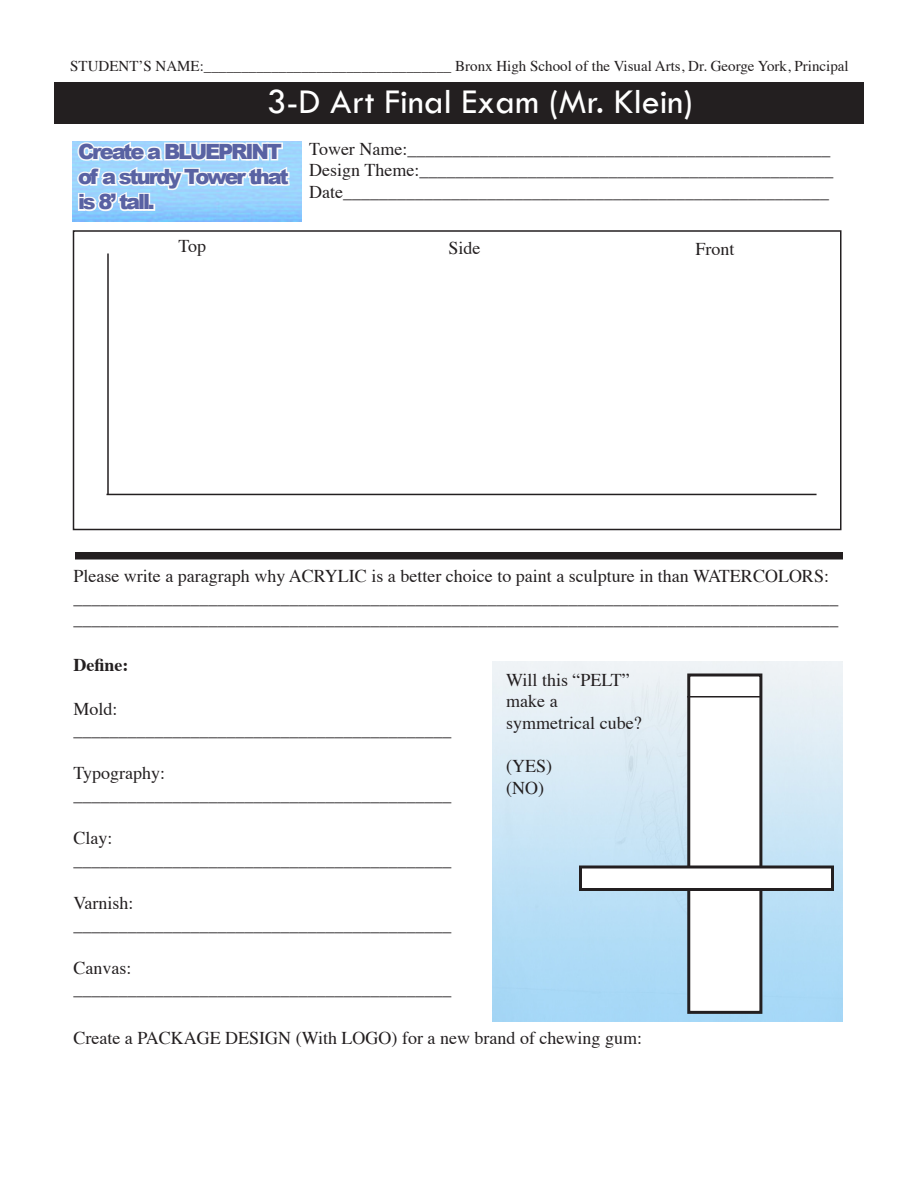
<style>
.page{position:relative;width:918px;height:1188px;background:#fff}
.page>*{position:absolute;margin:0;border:0;box-sizing:border-box;transform-origin:0 0}
.t1{font:36px "Tw Cen";color:#fff}
.t2{font:900 21px "Arial";letter-spacing:-.1em;color:#5962a3}
.t3{font:18px "Times";color:#231f20}
.t4{font:700 18px "Times";color:#231f20}
.t5{font:15px "Times";color:#231f20}
</style>
<div class="page">
<img style="left:493px;top:661px;width:349px;height:360px">
<div style="left:54px;top:82px;width:810px;height:42px;background:#231f20"></div>
<svg style="left:75px;top:141px;width:216px;height:73px"></svg>
<div style="left:138px;top:193px;width:7px;height:18px;border:3px solid #fafafa"></div>
<div style="left:143px;top:193px;width:7px;height:18px;border:3px solid #fafafa"></div>
<div style="left:148px;top:204px;width:7px;height:7px;border:3px solid #fafafa"></div>
<div style="left:73px;top:230px;width:769px;height:300px;border:2px solid #231f20"></div>
<div style="left:75px;top:552px;width:768px;height:8px;background:#231f20"></div>
<div style="left:689px;top:675px;width:72px;height:337px;background:#fff"></div>
<div style="left:687px;top:674px;width:75px;height:340px;border:3px solid #231f20"></div>
<div style="left:580px;top:867px;width:252px;height:23px;background:#fff"></div>
<div style="left:579px;top:866px;width:255px;height:25px;border:3px solid #231f20"></div>
<hr style="left:687px;top:696px;width:74px;height:2px;background:#231f20">
<hr style="left:106px;top:494px;width:711px;height:1px;background:#231f20">
<hr style="left:107px;top:254px;width:2px;height:240px;background:#231f20">
<p class="t5" style="left:70px;top:52px;width:780px">STUDENT’S NAME:_________________________________ Bronx High School of the Visual Arts, Dr. George York, Principal</p>
<p class="t1" style="left:267px;top:80px;width:428px">3-D Art Final Exam (Mr. Klein)</p>
<p class="t2" style="left:78px;top:136px;width:206px">Create a BLUEPRINT</p>
<p class="t2" style="left:78px;top:161px;width:212px">of a sturdy Tower that</p>
<p class="t2" style="left:78px;top:187px;width:78px">is 8’ tall.</p>
<p class="t3" style="left:309px;top:132px;width:523px">Tower Name:_______________________________________________</p>
<p class="t3" style="left:309px;top:153px;width:526px">Design Theme:______________________________________________</p>
<p class="t3" style="left:309px;top:175px;width:521px">Date______________________________________________________</p>
<p class="t3" style="left:178px;top:229px;width:29px">Top</p>
<p class="t3" style="left:448px;top:231px;width:34px">Side</p>
<p class="t3" style="left:695px;top:232px;width:41px">Front</p>
<p class="t3" style="left:74px;top:559px;width:757px">Please write a paragraph why ACRYLIC is a better choice to paint a sculpture in than WATERCOLORS:</p>
<p class="t3" style="left:74px;top:581px;width:766px">_____________________________________________________________________________________</p>
<p class="t3" style="left:74px;top:602px;width:766px">_____________________________________________________________________________________</p>
<p class="t4" style="left:74px;top:648px;width:56px">Define:</p>
<p class="t3" style="left:74px;top:692px;width:46px">Mold:</p>
<p class="t3" style="left:74px;top:713px;width:379px">__________________________________________</p>
<p class="t3" style="left:74px;top:756px;width:93px">Typography:</p>
<p class="t3" style="left:74px;top:778px;width:379px">__________________________________________</p>
<p class="t3" style="left:74px;top:821px;width:41px">Clay:</p>
<p class="t3" style="left:74px;top:843px;width:379px">__________________________________________</p>
<p class="t3" style="left:74px;top:886px;width:61px">Varnish:</p>
<p class="t3" style="left:74px;top:908px;width:379px">__________________________________________</p>
<p class="t3" style="left:74px;top:951px;width:59px">Canvas:</p>
<p class="t3" style="left:74px;top:972px;width:379px">__________________________________________</p>
<p class="t3" style="left:506px;top:663px;width:125px">Will this “PELT”</p>
<p class="t3" style="left:506px;top:684px;width:53px">make a</p>
<p class="t3" style="left:506px;top:706px;width:137px">symmetrical cube?</p>
<p class="t3" style="left:506px;top:749px;width:47px">(YES)</p>
<p class="t3" style="left:506px;top:771px;width:39px">(NO)</p>
<p class="t3" style="left:74px;top:1022px;width:570px">Create a PACKAGE DESIGN (With LOGO) for a new brand of chewing gum:</p>
</div>
